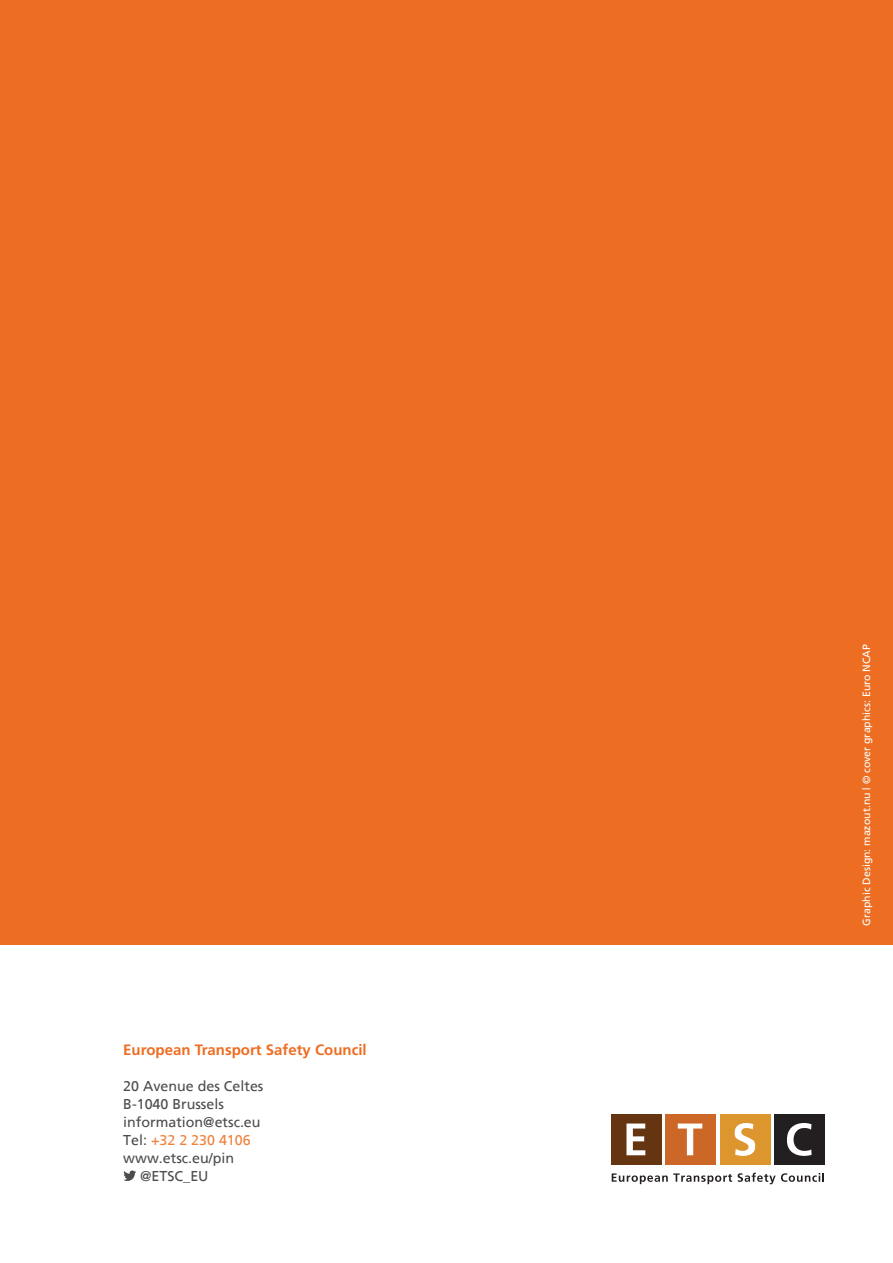
<style>
.page{position:relative;width:893px;height:1263px;background:#fff}
.page>*{position:absolute;margin:0;border:0;box-sizing:border-box;transform-origin:0 0}
.t1{font:700 15px "Frutiger";color:#ed6e22}
.t2{font:14.25px "Frutiger";color:#4b4c4d}
.t3{font:14.25px "Frutiger";color:#ef823c}
.t4{font:10.5px "Frutiger";color:#fff}
.s1{color:#4b4c4d}
</style>
<div class="page">
<div style="left:0;top:0;width:893px;height:944px;background:#ed6e22"></div>
<svg style="left:123px;top:1170px;width:13px;height:11px"></svg>
<div style="left:611px;top:1114px;width:50px;height:50px;background:#653512"></div>
<svg style="left:626px;top:1123px;width:19px;height:32px"></svg>
<div style="left:666px;top:1114px;width:50px;height:50px;background:#cc6728"></div>
<svg style="left:678px;top:1123px;width:24px;height:32px"></svg>
<div style="left:720px;top:1114px;width:50px;height:50px;background:#dd962d"></div>
<svg style="left:735px;top:1123px;width:20px;height:33px"></svg>
<div style="left:775px;top:1114px;width:50px;height:50px;background:#231f20"></div>
<svg style="left:787px;top:1123px;width:25px;height:33px"></svg>
<svg style="left:612px;top:1173px;width:120px;height:11px"></svg>
<svg style="left:738px;top:1173px;width:86px;height:11px"></svg>
<p class="t1" style="left:123px;top:1041px;width:245px">European Transport Safety Council</p>
<p class="t2" style="left:123px;top:1077px;width:142px">20 Avenue des Celtes</p>
<p class="t2" style="left:123px;top:1095px;width:102px">B-1040 Brussels</p>
<p class="t2" style="left:123px;top:1113px;width:139px">information@etsc.eu</p>
<p class="t3" style="left:123px;top:1131px;width:129px"><span class="s1">Tel:</span> +32 2 230 4106</p>
<p class="t2" style="left:123px;top:1149px;width:112px">www.etsc.eu/pin</p>
<p class="t2" style="left:140px;top:1167px;width:70px">@ETSC_EU</p>
<p class="t4" style="left:860px;top:926px;width:283px;rotate:-90deg">Graphic Design: mazout.nu | © cover graphics: Euro NCAP</p>
</div>
